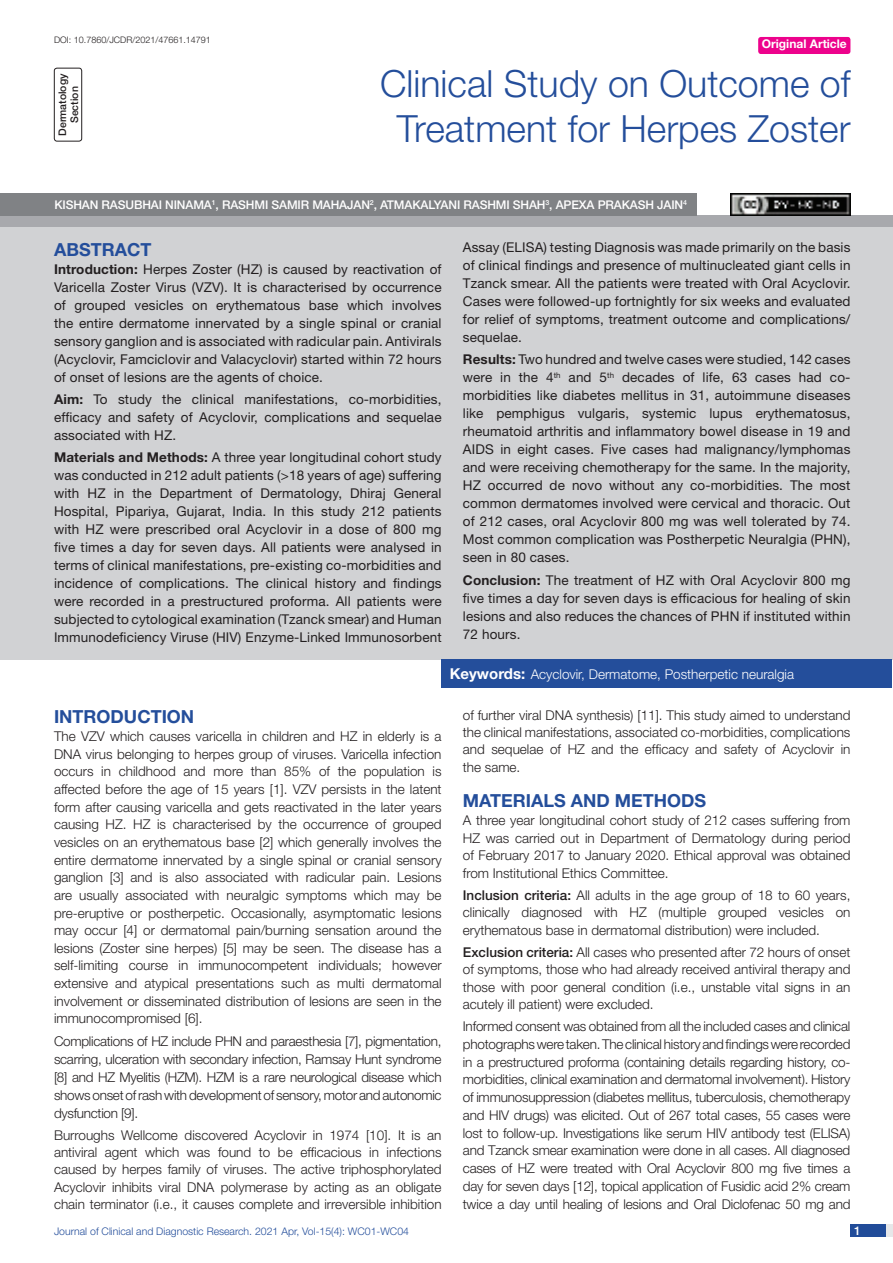
<style>
.page{position:relative;width:893px;height:1263px;background:#fff}
.page>*{position:absolute;margin:0;border:0;box-sizing:border-box;transform-origin:0 0}
.t1{font:300 37.5px/45px "Helvetica Neue";color:#244e9b;text-align:center}
.Heading{font:700 18px "Helvetica Neue";color:#244e9b}
.Abstract_head{font:700 18px "Helvetica Neue";color:#244e9b}
.Body_text{font:300 13.5px/17.7px "Helvetica Neue";color:#231f20;text-align:justify}
.Abstract_Text{font:13.5px/18px "Helvetica Neue";letter-spacing:.01em;color:#231f20;text-align:justify}
.Heading_Bold{font:300 13.5px/17.4px "Helvetica Neue";color:#231f20;text-align:justify}
.Key_words{font:300 13.5px "Helvetica Neue";color:#fff}
.Author{font:500 12px "Helvetica Neue";letter-spacing:-.01em;color:#fff}
.t2{font:700 12px "Helvetica Neue";color:#fff}
.t3{font:300 10.5px "Helvetica Neue";color:#244e9b}
.section{font:500 10.5px/12px "Helvetica Neue";color:#231f20;text-align:center}
.DOI{font:300 9px "Helvetica Neue";color:#231f20}
.s1{font-weight:700}
.s2{font-weight:700;font-size:15px}
.s3{font-weight:500}
</style>
<div class="page">
<div style="left:850px;top:1224px;width:43px;height:13px;background:#e6e7e9"></div>
<div style="left:850px;top:1224px;width:35px;height:13px;background:#214c99"></div>
<div style="left:758px;top:37px;width:92px;height:17px;background:#ed028c;border-radius:3px"></div>
<div style="left:54px;top:68px;width:28px;height:74px;border:1px solid #231f20;border-radius:3px"></div>
<div style="left:0;top:216px;width:893px;height:12px;background:#a8a9ad"></div>
<div style="left:0;top:193px;width:697px;height:23px;background:#808285"></div>
<div style="left:0;top:227px;width:893px;height:432px;background:#d1d2d4"></div>
<div style="left:442px;top:659px;width:450px;height:28px;background:#244e9b"></div>
<img style="left:730px;top:193px;width:120px;height:23px">
<p class="DOI" style="left:54px;top:35px;width:158px">DOI: 10.7860/JCDR/2021/47661.14791</p>
<p class="t2" style="left:762px;top:37px;width:87px">Original Article</p>
<p class="section" style="left:56px;top:136px;width:64px;rotate:-90deg">DERMATOLOGY<br>SECTION</p>
<p class="t1" style="left:380px;top:60px;width:472px">Clinical Study on Outcome of<br>Treatment for Herpes Zoster</p>
<p class="Author" style="left:54px;top:197px;width:634px">KIS HAN RASUBHAI NI NAMA<sup>1</sup>, RASHMI SAMIR MAHAJAN<sup>2</sup>, ATMAKALYANI RASHMI SHAH<sup>3</sup>, APEXA PRAKASH JAIN<sup>4</sup></p>
<p class="Abstract_head" style="left:54px;top:238px;width:99px">ABSTRACT</p>
<p class="Abstract_Text" style="left:54px;top:260px;width:389px"><span class="s1">Introduction:</span> Herpes Zoster (HZ) is caused by reactivation of Varicella Zoster Virus (VZV). It is characterised by occurrence of grouped vesicles on erythematous base which involves the entire dermatome innervated by a single spinal or cranial sensory ganglion and is associated with radicular pain. Antivirals (Acyclovir, Famciclovir and Valacyclovir) started within 72 hours of onset of lesions are the agents of choice.</p>
<p class="Abstract_Text" style="left:54px;top:390px;width:389px"><span class="s1">Aim:</span> To study the clinical manifestations, co-morbidities, efficacy and safety of Acyclovir, complications and sequelae associated with HZ.</p>
<p class="Abstract_Text" style="left:54px;top:448px;width:389px"><span class="s1">Materials and Methods:</span> A three year longitudinal cohort study was conducted in 212 adult patients (&gt;18 years of age) suffering with HZ in the Department of Dermatology, Dhiraj General Hospital, Pipariya, Gujarat, India. In this study 212 patients with HZ were prescribed oral Acyclovir in a dose of 800 mg five times a day for seven days. All patients were analysed in terms of clinical manifestations, pre-existing co-morbidities and incidence of complications. The clinical history and findings were recorded in a prestructured proforma. All patients were subjected to cytological examination (Tzanck smear) and Human Immunodeficiency Viruse (HIV) Enzyme-Linked Immunosorbent</p>
<p class="Abstract_Text" style="left:463px;top:238px;width:389px">Assay (ELISA) testing Diagnosis was made primarily on the basis of clinical findings and presence of multinucleated giant cells in Tzanck smear. All the patients were treated with Oral Acyclovir.<br>Cases were followed-up fortnightly for six weeks and evaluated for relief of symptoms, treatment outcome and complications/ sequelae.</p>
<p class="Abstract_Text" style="left:463px;top:350px;width:389px"><span class="s1">Results:</span> Two hundred and twelve cases were studied, 142 cases were in the 4<sup>th</sup> and 5<sup>th</sup> decades of life, 63 cases had co&shy;morbidities like diabetes mellitus in 31, autoimmune diseases like pemphigus vulgaris, systemic lupus erythematosus, rheumatoid arthritis and inflammatory bowel disease in 19 and AIDS in eight cases. Five cases had malignancy/lymphomas and were receiving chemotherapy for the same. In the majority, HZ occurred de novo without any co-morbidities. The most common dermatomes involved were cervical and thoracic. Out of 212 cases, oral Acyclovir 800 mg was well tolerated by 74.<br>Most common complication was Postherpetic Neuralgia (PHN), seen in 80 cases.</p>
<p class="Abstract_Text" style="left:463px;top:571px;width:389px"><span class="s1">Conclusion:</span> The treatment of HZ with Oral Acyclovir 800 mg five times a day for seven days is efficacious for healing of skin lesions and also reduces the chances of PHN if instituted within 72 hours.</p>
<p class="Key_words" style="left:450px;top:666px;width:346px"><span class="s2">Keywords:</span> Acyclovir, Dermatome, Postherpetic neuralgia</p>
<p class="Heading" style="left:54px;top:706px;width:142px">INTRODUCTION</p>
<p class="Body_text" style="left:54px;top:727px;width:389px">The VZV which causes varicella in children and HZ in elderly is a DNA virus belonging to herpes group of viruses. Varicella infection occurs in childhood and more than 85% of the population is affected before the age of 15 years [1]. VZV persists in the latent form after causing varicella and gets reactivated in the later years causing HZ. HZ is characterised by the occurrence of grouped vesicles on an erythematous base [2] which generally involves the entire dermatome innervated by a single spinal or cranial sensory ganglion [3] and is also associated with radicular pain. Lesions are usually associated with neuralgic symptoms which may be pre-eruptive or postherpetic. Occasionally, asymptomatic lesions may occur [4] or dermatomal pain/burning sensation around the lesions (Zoster sine herpes) [5] may be seen. The disease has a self-limiting course in immunocompetent individuals; however extensive and atypical presentations such as multi dermatomal involvement or disseminated distribution of lesions are seen in the immunocompromised [6].</p>
<p class="Body_text" style="left:54px;top:1032px;width:389px;line-height:18.1px">Complications of HZ include PHN and paraesthesia [7], pigmentation, scarring, ulceration with secondary infection, Ramsay Hunt syndrome [8] and HZ Myelitis (HZM). HZM is a rare neurological disease which shows onset of rash with development of sensory, motor and autonomic dysfunction [9].</p>
<p class="Body_text" style="left:54px;top:1126px;width:389px;line-height:17.2px">Burroughs Wellcome discovered Acyclovir in 1974 [10]. It is an antiviral agent which was found to be efficacious in infections caused by herpes family of viruses. The active triphosphorylated Acyclovir inhibits viral DNA polymerase by acting as an obligate chain terminator (i.e., it causes complete and irreversible inhibition</p>
<p class="Body_text" style="left:463px;top:706px;width:389px;line-height:17.2px">of further viral DNA synthesis) [11]. This study aimed to understand the clinical manifestations, associated co-morbidities, complications and sequelae of HZ and the efficacy and safety of Acyclovir in the same.</p>
<p class="Heading" style="left:463px;top:790px;width:245px">MATERIALS AND METHODS</p>
<p class="Body_text" style="left:463px;top:811px;width:389px">A three year longitudinal cohort study of 212 cases suffering from HZ was carried out in Department of Dermatology during period of February 2017 to January 2020. Ethical approval was obtained from Institutional Ethics Committee.</p>
<p class="Heading_Bold" style="left:463px;top:886px;width:389px"><span class="s3">INCLUSION CRITERIA:</span> All adults in the age group of 18 to 60 years, clinically diagnosed with HZ (multiple grouped vesicles on erythematous base in dermatomal distribution) were included.</p>
<p class="Heading_Bold" style="left:463px;top:943px;width:389px"><span class="s3">EXCLUSION CRITERIA:</span> All cases who presented after 72 hours of onset of symptoms, those who had already received antiviral therapy and those with poor general condition (i.e., unstable vital signs in an acutely ill patient) were excluded.</p>
<p class="Body_text" style="left:463px;top:1017px;width:389px">Informed consent was obtained from all the included cases and clinical photographs were taken. The clinical history and findings were recorded in a prestructured proforma (containing details regarding history, co&shy;morbidities, clinical examination and dermatomal involvement). History of immunosuppression (diabetes mellitus, tuberculosis, chemotherapy and HIV drugs) was elicited. Out of 267 total cases, 55 cases were lost to follow-up. Investigations like serum HIV antibody test (ELISA) and Tzanck smear examination were done in all cases. All diagnosed cases of HZ were treated with Oral Acyclovir 800 mg five times a day for seven days [12], topical application of Fusidic acid 2% cream twice a day until healing of lesions and Oral Diclofenac 50 mg and</p>
<p class="t3" style="left:54px;top:1225px;width:357px">Journal of Clinical and Diagnostic Research. 2021 Apr, Vol-15(4): WC01-WC04</p>
<p class="Author" style="left:854px;top:1223px;width:8px">1</p>
</div>
